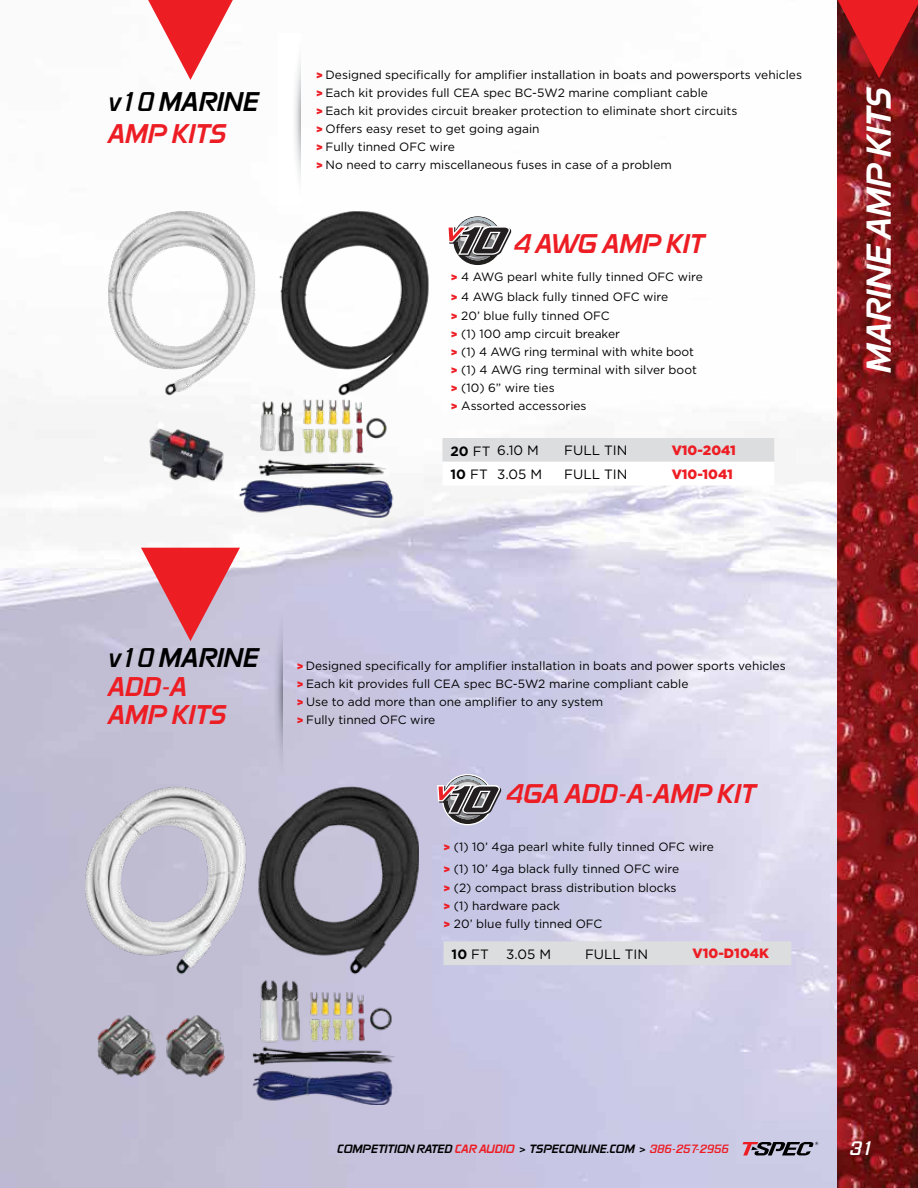
<style>
.page{position:relative;width:918px;height:1188px;background:#fff}
.page>*{position:absolute;margin:0;border:0;box-sizing:border-box;transform-origin:0 0}
.t1{font:34.5px "Mirth";color:#fff}
.t2{font:27px/28.5px "Mirth";color:#ed1d24}
.t3{font:27px "Mirth";color:#000}
.t4{font:19.5px "Mirth";color:#fff}
.t5{font:13.5px "Gotham HTF";color:#000}
.t6{font:900 13.5px "Gotham";color:#ed1d24}
.t7{font:700 13.5px "Gotham";color:#000}
.t8{font:12px/18px "Gotham HTF";color:#000}
.t9{font:12px "Mirth";color:#000}
.t10{font:12px "Gotham";color:#000}
.s1{font-family:"Gotham";font-weight:900;font-size:10.5px;color:#ed1d24}
.s2{font-weight:900;font-size:10.5px;color:#ed1d24}
.s3{font-family:"Gotham";font-weight:700}
.s4{font-family:"Gotham"}
.s5{font-weight:400}
.s6{color:#ed1d24}
</style>
<div class="page">
<img style="left:0;top:230px;width:837px;height:958px">
<img style="left:85px;top:787px;width:333px;height:318px">
<img style="left:260px;top:608px;width:23px;height:171px">
<svg style="left:141px;top:548px;width:99px;height:93px;background:#db727f"></svg>
<div style="left:444px;top:941px;width:347px;height:24px;background:#dcddde"></div>
<img style="left:108px;top:211px;width:321px;height:307px">
<img style="left:295px;top:58px;width:6px;height:122px">
<svg style="left:148px;top:0;width:85px;height:80px"></svg>
<svg style="left:442px;top:438px;width:332px;height:48px"></svg>
<svg style="left:447px;top:216px;width:64px;height:49px"></svg>
<svg style="left:437px;top:775px;width:64px;height:49px;background:#928a93"></svg>
<img style="left:837px;top:0;width:81px;height:1188px">
<svg style="left:838px;top:0;width:80px;height:78px;background:#ab181c"></svg>
<svg style="left:743px;top:1142px;width:75px;height:13px"></svg>
<h2 class="t3" style="left:108px;top:86px;width:152px">v10 MARINE</h2>
<h2 class="t2" style="left:108px;top:119px;width:120px">AMP KITS</h2>
<p class="t8" style="left:316px;top:66px;width:487px"><span class="s1">&gt;</span> Designed specifically for amplifier installation in boats and powersports vehicles <span class="s1">&gt;</span> Each kit provides full CEA spec BC-5W2 marine compliant cable<br><span class="s1">&gt;</span> Each kit provides circuit breaker protection to eliminate short circuits<br><span class="s1">&gt;</span> Offers easy reset to get going again</p>
<p class="t10" style="left:316px;top:140px;width:140px"><span class="s2">&gt;</span> Fully tinned OFC wire</p>
<p class="t8" style="left:316px;top:156px;width:357px"><span class="s1">&gt;</span> No need to carry miscellaneous fuses in case of a problem</p>
<h2 class="t2" style="left:514px;top:229px;width:192px">4 AWG AMP KIT</h2>
<p class="t8" style="left:451px;top:267px;width:253px;line-height:19.6px"><span class="s1">&gt;</span> 4 AWG pearl white fully tinned OFC wire <span class="s1">&gt;</span> 4 AWG black fully tinned OFC wire<br><span class="s1">&gt;</span> 20’ blue fully tinned OFC</p>
<p class="t8" style="left:451px;top:325px;width:248px"><span class="s1">&gt;</span> (1) 100 amp circuit breaker<br><span class="s1">&gt;</span> (1) 4 AWG ring terminal with white boot <span class="s1">&gt;</span> (1) 4 AWG ring terminal with silver boot <span class="s1">&gt;</span> (10) 6” wire ties<br><span class="s1">&gt;</span> Assorted accessories</p>
<p class="t5" style="left:451px;top:443px;width:90px"><span class="s3">20</span> <span class="s4">FT</span> 6.10 M</p>
<p class="t5" style="left:564px;top:443px;width:65px">FULL TIN</p>
<p class="t6" style="left:672px;top:442px;width:66px">V10-2041</p>
<p class="t5" style="left:451px;top:467px;width:93px"><span class="s3">10</span> <span class="s4">FT</span> 3.05 M</p>
<p class="t5" style="left:564px;top:467px;width:65px">FULL TIN</p>
<p class="t6" style="left:672px;top:466px;width:63px">V10-1041</p>
<h1 class="t1" style="left:858px;top:373px;width:287px;rotate:-90deg">MARINE AMP KITS</h1>
<h2 class="t3" style="left:108px;top:642px;width:152px">v10 MARINE</h2>
<h2 class="t2" style="left:108px;top:672px;width:120px">ADD-A<br>AMP KITS</h2>
<p class="t8" style="left:297px;top:657px;width:491px"><span class="s1">&gt;</span> Designed specifically for amplifier installation in boats and power sports vehicles <span class="s1">&gt;</span> Each kit provides full CEA spec BC-5W2 marine compliant cable<br><span class="s1">&gt;</span> Use to add more than one amplifier to any system</p>
<p class="t10" style="left:297px;top:714px;width:140px"><span class="s2">&gt;</span> Fully tinned OFC wire</p>
<h2 class="t2" style="left:507px;top:779px;width:250px">4GA ADD-A-AMP KIT</h2>
<p class="t8" style="left:443px;top:836px;width:272px;line-height:21.8px"><span class="s1">&gt;</span> (1) 10’ 4ga pearl white fully tinned OFC wire <span class="s1">&gt;</span> (1) 10’ 4ga black fully tinned OFC wire</p>
<p class="t8" style="left:443px;top:879px;width:235px"><span class="s1">&gt;</span> (2) compact brass distribution blocks <span class="s1">&gt;</span> (1) hardware pack<br><span class="s1">&gt;</span> 20’ blue fully tinned OFC</p>
<p class="t7" style="left:452px;top:946px;width:39px">10 <span class="s5">FT</span></p>
<p class="t5" style="left:506px;top:947px;width:46px">3.05 M</p>
<p class="t5" style="left:585px;top:947px;width:65px">FULL TIN</p>
<p class="t6" style="left:693px;top:946px;width:78px">V10-D104K</p>
<p class="t9" style="left:337px;top:1142px;width:393px">COMPETITION RATED <span class="s6">CAR AUDIO</span> &gt; TSPECONLINE.COM &gt; <span class="s6">386-257-2956</span></p>
<h3 class="t4" style="left:850px;top:1136px;width:25px">31</h3>
</div>
